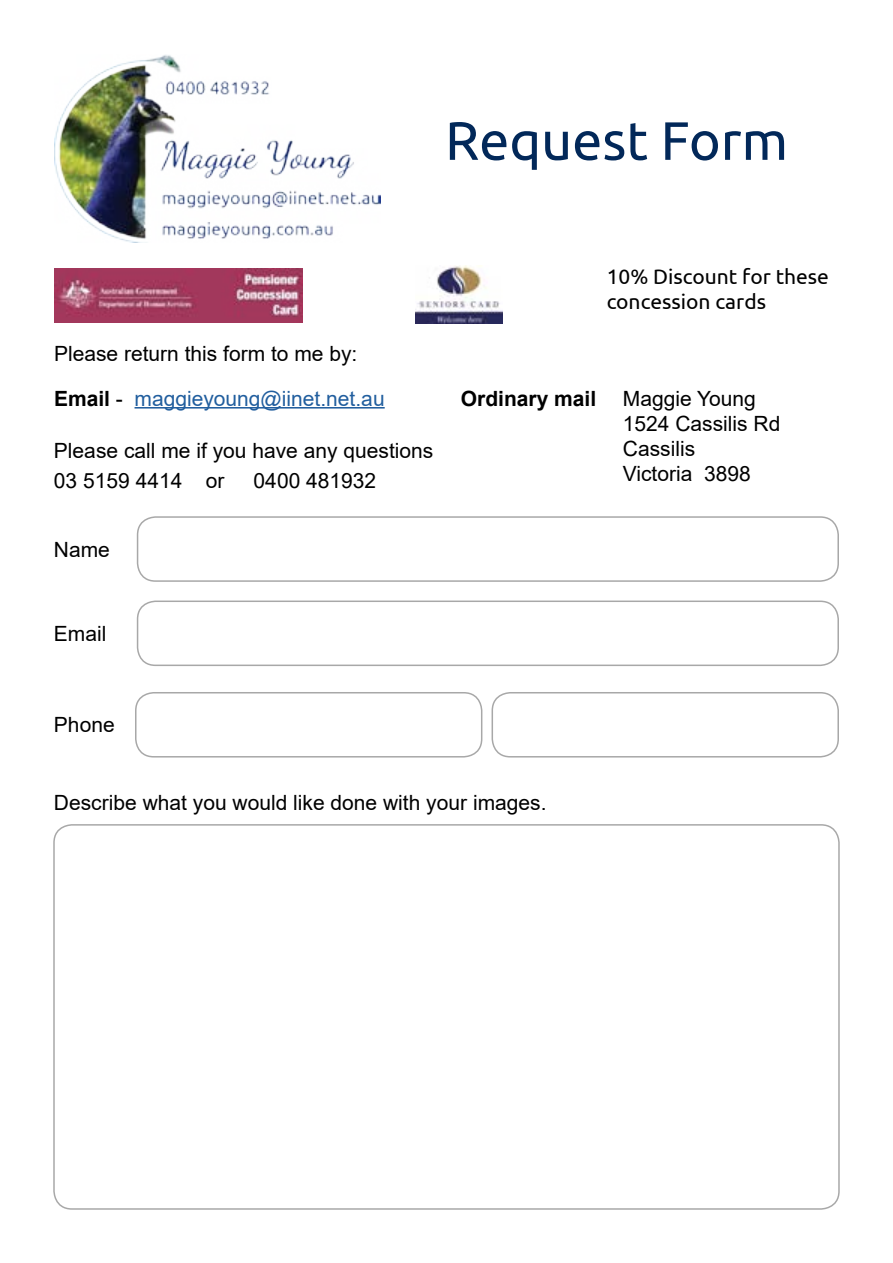
<style>
.page{position:relative;width:893px;height:1263px;background:#fff}
.page>*{position:absolute;margin:0;border:0;box-sizing:border-box;transform-origin:0 0}
.t1{font:54px "Ubuntu";color:#022859}
.t2{font:21px/25.2px "Arial";color:#000}
.t3{font:21px/25.2px "Ubuntu";color:#000}
.t4{font:21px "Arial";color:#215e9e}
.t5{font:700 21px "Arial";color:#000}
.s1{font-weight:700;color:#000}
.s2{color:#000}
</style>
<div class="page">
<img style="left:54px;top:55px;width:326px;height:188px">
<img style="left:54px;top:268px;width:248px;height:54px">
<img style="left:416px;top:266px;width:86px;height:57px">
<hr style="left:135px;top:407px;width:250px;height:2px;background:#215e9e">
<div style="left:53px;top:824px;width:787px;height:386px;border:2px solid #a8a8a8;border-radius:18px"></div>
<div style="left:137px;top:516px;width:702px;height:66px;border:2px solid #a8a8a8;border-radius:18px"></div>
<div style="left:137px;top:600px;width:702px;height:66px;border:2px solid #a8a8a8;border-radius:18px"></div>
<div style="left:135px;top:692px;width:347px;height:65px;border:2px solid #a8a8a8;border-radius:18px"></div>
<div style="left:492px;top:692px;width:347px;height:65px;border:2px solid #a8a8a8;border-radius:18px"></div>
<h1 class="t1" style="left:445px;top:108px;width:344px">Request Form</h1>
<p class="t2" style="left:54px;top:340px;width:305px">Please return this form to me by:</p>
<p class="t4" style="left:54px;top:384px;width:332px"><span class="s1">Email</span> <span class="s2">-</span> maggieyoung@iinet.net.au</p>
<p class="t2" style="left:54px;top:435px;width:381px;line-height:30px">Please call me if you have any questions<br>03 5159 4414 or</p>
<p class="t2" style="left:254px;top:468px;width:124px">0400 481932</p>
<p class="t2" style="left:54px;top:537px;width:58px">Name</p>
<p class="t2" style="left:54px;top:621px;width:54px">Email</p>
<p class="t3" style="left:607px;top:263px;width:224px">10% Discount for these concession cards</p>
<p class="t5" style="left:461px;top:383px;width:137px">Ordinary mail</p>
<p class="t2" style="left:623px;top:385px;width:159px">Maggie Young<br>1524 Cassilis Rd<br>Cassilis<br>Victoria 3898</p>
<p class="t2" style="left:54px;top:712px;width:62px">Phone</p>
<p class="t2" style="left:54px;top:790px;width:494px">Describe what you would like done with your images.</p>
</div>
